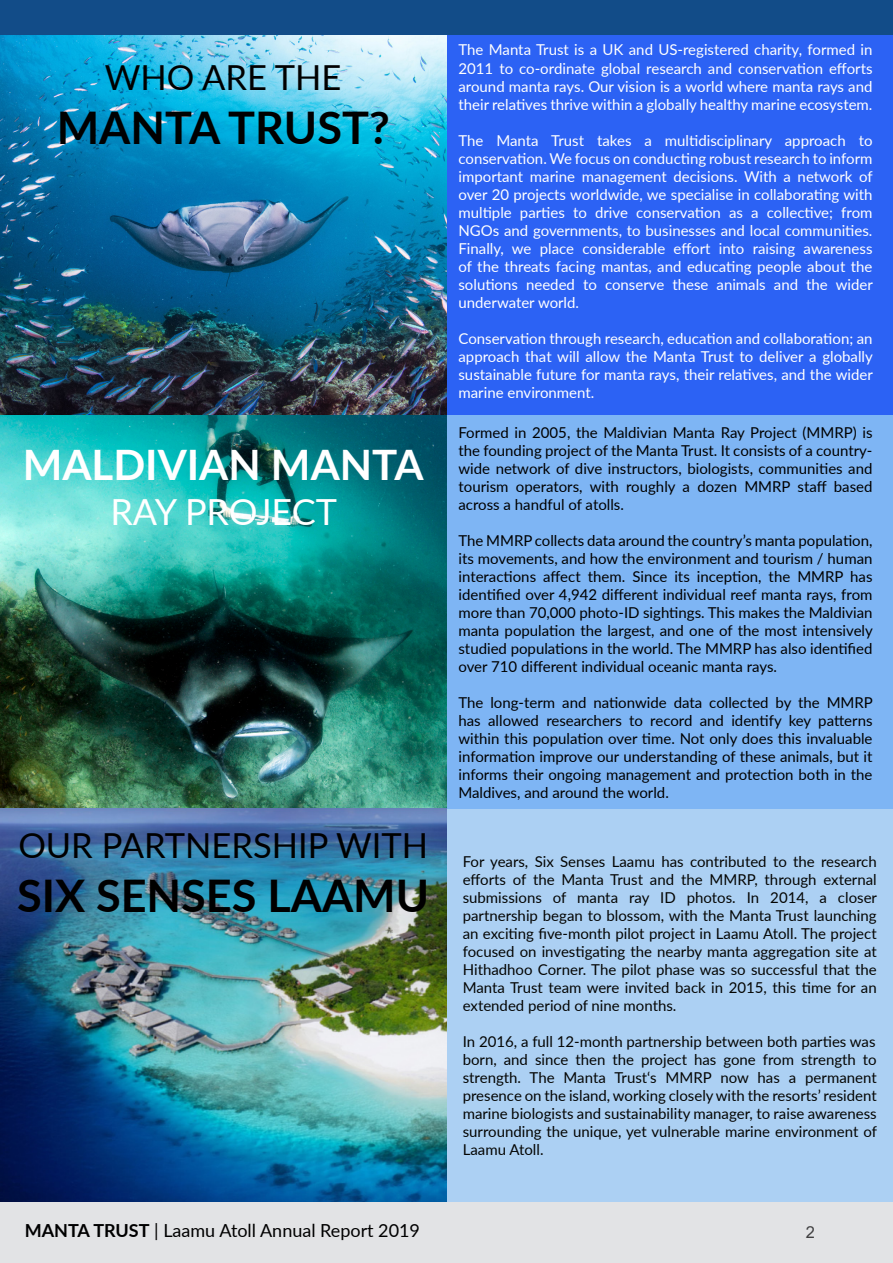
<style>
.page{position:relative;width:893px;height:1263px;background:#fff}
.page>*{position:absolute;margin:0;border:0;box-sizing:border-box;transform-origin:0 0}
.t1{font:700 45px "Lato";color:#000}
.t2{font:700 42px "Lato";color:#fff}
.t3{font:36px "Lato";letter-spacing:-.005em;color:#fff}
.t4{font:34.5px "Lato";color:#000}
.t5{font:18px "Lato";color:#000}
.t6{font:16.5px "Arial";color:#404041}
.t7{font:15px/18px "Lato";color:#000;text-align:justify}
.t8{font:15px/18px "Lato";color:#fff;text-align:justify}
.t9{font:15px/18px "Lato";color:#040503;text-align:justify}
.s1{font-weight:700}
</style>
<div class="page">
<div style="left:0;top:1200px;width:893px;height:63px;background:#e2e3e5"></div>
<div style="left:446px;top:808px;width:447px;height:394px;background:#acd0f3"></div>
<div style="left:446px;top:21px;width:447px;height:394px;background:#2c62f4"></div>
<div style="left:446px;top:415px;width:447px;height:393px;background:#7eb5f4"></div>
<img style="left:0;top:35px;width:446px;height:1167px">
<div style="left:0;top:0;width:893px;height:35px;background:#124c88"></div>
<h3 class="t4" style="left:105px;top:53px;width:238px">WHO ARE THE</h3>
<h1 class="t1" style="left:57px;top:95px;width:334px">MANTA TRUST?</h1>
<h2 class="t2" style="left:23px;top:434px;width:403px">MALDIVIAN MANTA</h2>
<h3 class="t3" style="left:110px;top:486px;width:228px">RAY PROJECT</h3>
<h3 class="t4" style="left:18px;top:821px;width:411px">OUR PARTNERSHIP WITH</h3>
<h1 class="t1" style="left:17px;top:863px;width:414px">SIX SENSES LAAMU</h1>
<p class="t8" style="left:458px;top:40px;width:416px">The Manta Trust is a UK and US-registered charity, formed in 2011 to co-ordinate global research and conservation efforts around manta rays. Our vision is a world where manta rays and their relatives thrive within a globally healthy marine ecosystem.</p>
<p class="t8" style="left:458px;top:130px;width:416px">The Manta Trust takes a multidisciplinary approach to conservation. We focus on conducting robust research to inform important marine management decisions. With a network of over 20 projects worldwide, we specialise in collaborating with multiple parties to drive conservation as a collective; from NGOs and governments, to businesses and local communities.<br>Finally, we place considerable effort into raising awareness of the threats facing mantas, and educating people about the solutions needed to conserve these animals and the wider underwater world.</p>
<p class="t8" style="left:458px;top:328px;width:416px">Conservation through research, education and collaboration; an approach that will allow the Manta Trust to deliver a globally sustainable future for manta rays, their relatives, and the wider marine environment.</p>
<p class="t7" style="left:458px;top:422px;width:416px">Formed in 2005, the Maldivian Manta Ray Project (MMRP) is the founding project of the Manta Trust. It consists of a country&shy;wide network of dive instructors, biologists, communities and tourism operators, with roughly a dozen MMRP staff based across a handful of atolls.</p>
<p class="t7" style="left:458px;top:530px;width:416px">The MMRP collects data around the country’s manta population, its movements, and how the environment and tourism / human interactions affect them. Since its inception, the MMRP has identified over 4,942 different individual reef manta rays, from more than 70,000 photo-ID sightings. This makes the Maldivian manta population the largest, and one of the most intensively studied populations in the world. The MMRP has also identified over 710 different individual oceanic manta rays.</p>
<p class="t7" style="left:458px;top:692px;width:416px">The long-term and nationwide data collected by the MMRP has allowed researchers to record and identify key patterns within this population over time. Not only does this invaluable information improve our understanding of these animals, but it informs their ongoing management and protection both in the Maldives, and around the world.</p>
<p class="t9" style="left:463px;top:852px;width:416px">For years, Six Senses Laamu has contributed to the research efforts of the Manta Trust and the MMRP, through external submissions of manta ray ID photos. In 2014, a closer partnership began to blossom, with the Manta Trust launching an exciting five-month pilot project in Laamu Atoll. The project focused on investigating the nearby manta aggregation site at Hithadhoo Corner. The pilot phase was so successful that the Manta Trust team were invited back in 2015, this time for an extended period of nine months.</p>
<p class="t9" style="left:463px;top:1032px;width:416px">In 2016, a full 12-month partnership between both parties was born, and since then the project has gone from strength to strength. The Manta Trust‘s MMRP now has a permanent presence on the island, working closely with the resorts’ resident marine biologists and sustainability manager, to raise awareness surrounding the unique, yet vulnerable marine environment of Laamu Atoll.</p>
<p class="t5" style="left:25px;top:1218px;width:397px"><span class="s1">MANTA TRUST</span> | Laamu Atoll Annual Report 2019</p>
<p class="t6" style="left:806px;top:1221px;width:11px">2</p>
</div>
